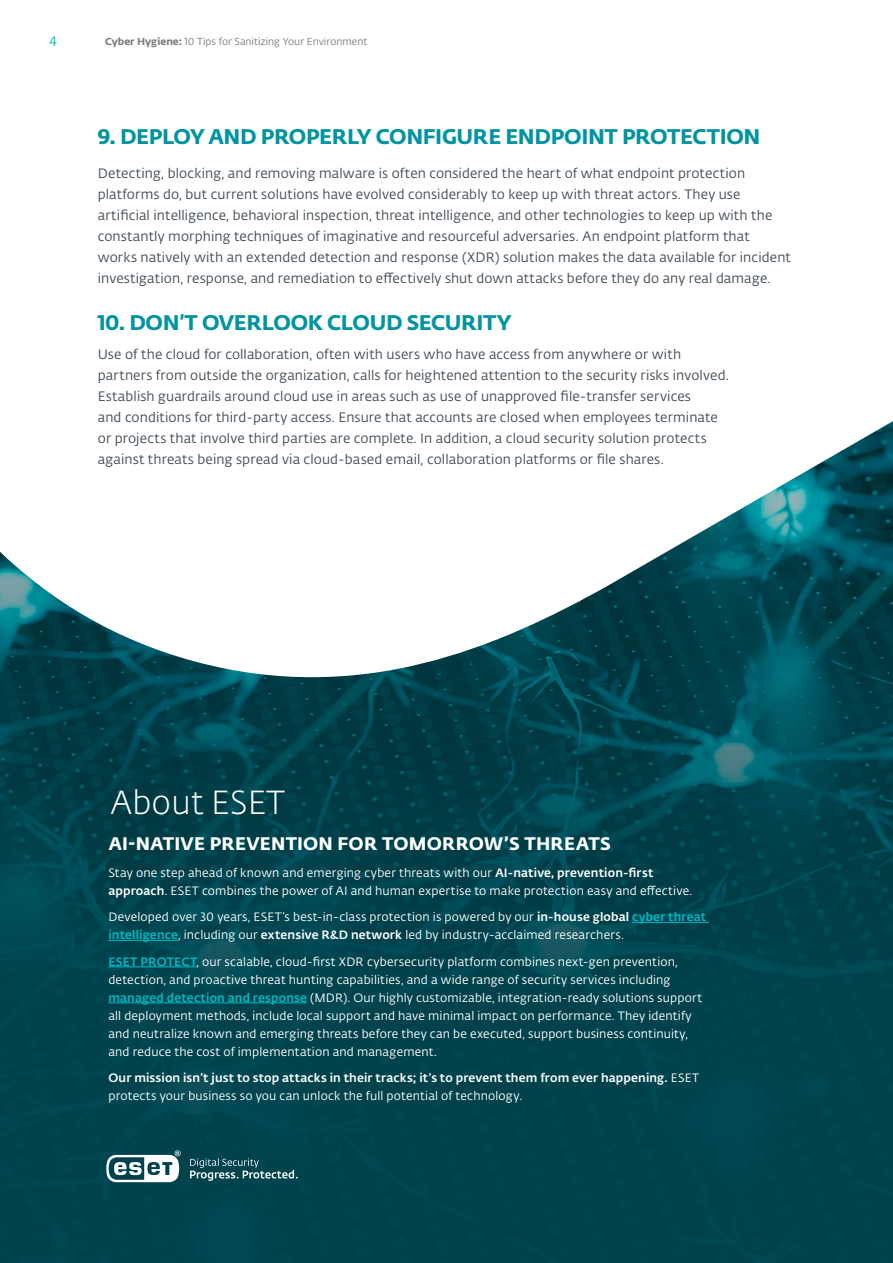
<style>
.page{position:relative;width:893px;height:1263px;background:#fff}
.page>*{position:absolute;margin:0;border:0;box-sizing:border-box;transform-origin:0 0}
.Headline{font:300 33px "Fedra Sans Alt Std";color:#fff}
.Article_Body_Copy{font:21px "Fedra Sans Alt Pro Bold LF";letter-spacing:-.02em;color:#0094a2}
.Subheadline_2{font:21px "Fedra Sans Alt Pro Bold LF";letter-spacing:-.015em;color:#0094a2}
.Subheadline{font:700 18px "Fedra Sans Alt Std";letter-spacing:.01em;color:#fff}
.Article_Body_Copy-2{font:13.5px/21px "Fedra Sans Alt Pro Book LF";letter-spacing:.01em;color:#414c55}
.t1{font:13.5px "Fedra Sans Alt Pro Book LF";color:#03bac6}
.Article_Body_Copy-3{font:12px/18px "Fedra Sans Alt Pro Book LF";letter-spacing:.015em;color:#fff}
.Article_Body_Copy-4{font:12px/18px "Fedra Sans Alt Pro Med LF";letter-spacing:.01em;color:#fff}
.t2{font:10.05px "Fedra Sans Alt Pro Book LF";color:#7b7e7f}
.s1{font-family:"Fedra Sans Alt Pro Bold LF"}
.s2{font-family:"Fedra Sans Alt Pro Med LF"}
.s3{font-family:"Fedra Sans Alt Pro Med LF";color:#03bac6}
.s4{font-family:"Fedra Sans Alt Pro Book LF"}
</style>
<div class="page">
<div style="left:0;top:141px;width:893px;height:1122px;background:#00444e"></div>
<svg style="left:0;top:141px;width:893px;height:565px;background:#cedcde"></svg>
<svg style="left:106px;top:1150px;width:75px;height:32px"></svg>
<svg style="left:190px;top:1158px;width:108px;height:23px"></svg>
<hr style="left:632px;top:922px;width:77px;height:1px;background:#03bac6">
<hr style="left:108px;top:940px;width:70px;height:1px;background:#03bac6">
<hr style="left:108px;top:966px;width:88px;height:1px;background:#03bac6">
<hr style="left:108px;top:1002px;width:199px;height:1px;background:#03bac6">
<p class="t1" style="left:49px;top:32px;width:9px">4</p>
<p class="t2" style="left:105px;top:34px;width:264px"><span class="s1">Cyber Hygiene:</span> 10 Tips for Sanitizing Your Environment</p>
<p class="Article_Body_Copy" style="left:98px;top:120px;width:664px">9. DEPLOY AND PROPERLY CONFIGURE ENDPOINT PROTECTION</p>
<p class="Article_Body_Copy-2" style="left:98px;top:162px;width:695px">Detecting, blocking, and removing malware is often considered the heart of what endpoint protection platforms do, but current solutions have evolved considerably to keep up with threat actors. They use artificial intelligence, behavioral inspection, threat intelligence, and other technologies to keep up with the constantly morphing techniques of imaginative and resourceful adversaries. An endpoint platform that works natively with an extended detection and response (XDR) solution makes the data available for incident investigation, response, and remediation to effectively shut down attacks before they do any real damage.</p>
<p class="Subheadline_2" style="left:98px;top:305px;width:415px">10. DON’T OVERLOOK CLOUD SECURITY</p>
<p class="Article_Body_Copy-2" style="left:98px;top:343px;width:633px">Use of the cloud for collaboration, often with users who have access from anywhere or with partners from outside the organization, calls for heightened attention to the security risks involved.<br>Establish guardrails around cloud use in areas such as use of unapproved file-transfer services<br>and conditions for third-party access. Ensure that accounts are closed when employees terminate or projects that involve third parties are complete. In addition, a cloud security solution protects against threats being spread via cloud-based email, collaboration platforms or file shares.</p>
<p class="Headline" style="left:111px;top:782px;width:176px">About ESET</p>
<p class="Subheadline" style="left:109px;top:832px;width:504px">AI-NATIVE PREVENTION FOR TOMORROW’S THREATS</p>
<p class="Article_Body_Copy-3" style="left:108px;top:863px;width:585px">Stay one step ahead of known and emerging cyber threats with our <span class="s2">AI-native, prevention-first approach</span>. ESET combines the power of AI and human expertise to make protection easy and effective.</p>
<p class="Article_Body_Copy-3" style="left:108px;top:907px;width:599px">Developed over 30 years, ESET’s best-in-class protection is powered by our <span class="s2">in-house global</span> <span class="s3">cyber threat intelligence</span>, including our <span class="s2">extensive R&amp;D network</span> led by industry-acclaimed researchers.</p>
<p class="Article_Body_Copy-3" style="left:108px;top:952px;width:595px"><span class="s3">ESET PROTECT</span>, our scalable, cloud-first XDR cybersecurity platform combines next-gen prevention, detection, and proactive threat hunting capabilities, and a wide range of security services including <span class="s3">managed detection and response</span> (MDR). Our highly customizable, integration-ready solutions support all deployment methods, include local support and have minimal impact on performance. They identify and neutralize known and emerging threats before they can be executed, support business continuity, and reduce the cost of implementation and management.</p>
<p class="Article_Body_Copy-4" style="left:108px;top:1068px;width:592px">Our mission isn’t just to stop attacks in their tracks; it’s to prevent them from ever happening. <span class="s4">ESET protects your business so you can unlock the full potential of technology.</span></p>
</div>
